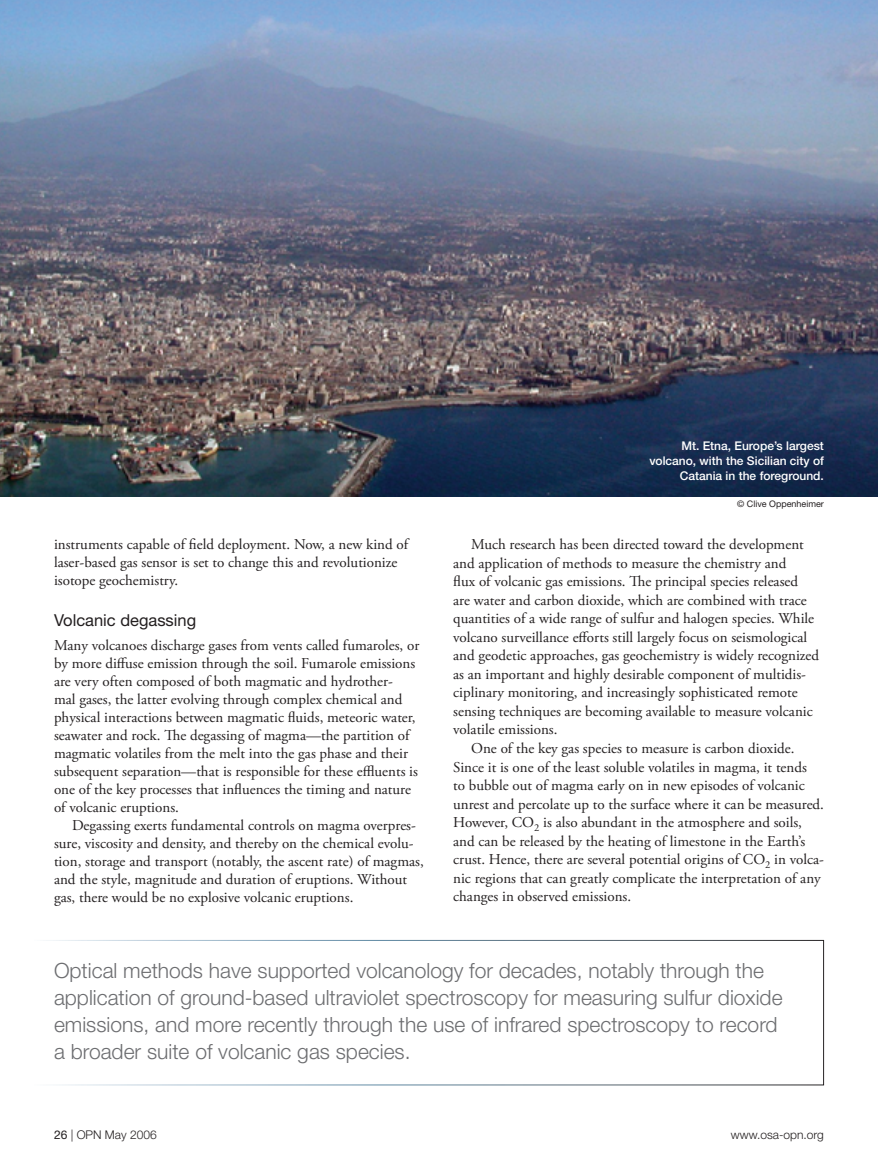
<style>
.page{position:relative;width:878px;height:1175px;background:#fff}
.page>*{position:absolute;margin:0;border:0;box-sizing:border-box;transform-origin:0 0}
.t1{font:300 21px/27px "Helvetica Neue";color:#6c6d70}
.t2{font:16.5px "Helvetica Neue";color:#231f20}
.t3{font:15px/18px "Adobe Garamond Pro";color:#231f20}
.t4{font:500 12px/15px "Helvetica Neue";color:#fff;text-align:right}
.t5{font:300 12px "Helvetica Neue";color:#231f20}
.t6{font:9px "Helvetica Neue";color:#231f20}
.s1{font-weight:400}
</style>
<div class="page">
<div style="left:32px;top:940px;width:792px;height:145px;border:1px solid #fff"></div>
<img style="left:0;top:0;width:878px;height:497px">
<p class="t4" style="left:649px;top:437px;width:176px">Mt. Etna, Europe’s largest volcano, with the Sicilian city of<br>Catania in the foreground.</p>
<p class="t3" style="left:54px;top:536px;width:355px">instruments capable of field deployment. Now, a new kind of laser-based gas sensor is set to change this and revolutionize isotope geochemistry.</p>
<p class="t2" style="left:54px;top:610px;width:144px">Volcanic degassing</p>
<p class="t3" style="left:54px;top:636px;width:367px">Many volcanoes discharge gases from vents called fumaroles, or by more diffuse emission through the soil. Fumarole emissions are very often composed of both magmatic and hydrother-<br>mal gases, the latter evolving through complex chemical and physical interactions between magmatic fluids, meteoric water, seawater and rock. The degassing of magma—the partition of magmatic volatiles from the melt into the gas phase and their subsequent separation—that is responsible for these effluents is one of the key processes that influences the timing and nature of volcanic eruptions.</p>
<p class="t3" style="left:54px;top:816px;width:371px;text-indent:18px">Degassing exerts fundamental controls on magma overpres&shy;sure, viscosity and density, and thereby on the chemical evolu&shy;tion, storage and transport (notably, the ascent rate) of magmas, and the style, magnitude and duration of eruptions. Without gas, there would be no explosive volcanic eruptions.</p>
<p class="t6" style="left:737px;top:498px;width:88px">© Clive Oppenheimer</p>
<p class="t3" style="left:471px;top:536px;width:334px">Much research has been directed toward the development</p>
<p class="t3" style="left:453px;top:554px;width:334px">and application of methods to measure the chemistry and</p>
<p class="t3" style="left:453px;top:573px;width:346px">flux of volcanic gas emissions. The principal species released</p>
<p class="t3" style="left:453px;top:591px;width:355px">are water and carbon dioxide, which are combined with trace</p>
<p class="t3" style="left:453px;top:610px;width:362px">quantities of a wide range of sulfur and halogen species. While</p>
<p class="t3" style="left:453px;top:628px;width:355px">volcano surveillance efforts still largely focus on seismological</p>
<p class="t3" style="left:453px;top:647px;width:367px">and geodetic approaches, gas geochemistry is widely recognized</p>
<p class="t3" style="left:453px;top:665px;width:354px">as an important and highly desirable component of multidis-</p>
<p class="t3" style="left:453px;top:684px;width:346px">ciplinary monitoring, and increasingly sophisticated remote</p>
<p class="t3" style="left:453px;top:702px;width:361px">sensing techniques are becoming available to measure volcanic</p>
<p class="t3" style="left:453px;top:721px;width:106px">volatile emissions.</p>
<p class="t3" style="left:471px;top:739px;width:325px">One of the key gas species to measure is carbon dioxide.</p>
<p class="t3" style="left:453px;top:758px;width:355px">Since it is one of the least soluble volatiles in magma, it tends</p>
<p class="t3" style="left:453px;top:776px;width:353px">to bubble out of magma early on in new episodes of volcanic</p>
<p class="t3" style="left:453px;top:795px;width:372px">unrest and percolate up to the surface where it can be measured.</p>
<p class="t3" style="left:453px;top:814px;width:350px">However, CO<sub>2</sub> is also abundant in the atmosphere and soils,</p>
<p class="t3" style="left:453px;top:832px;width:353px">and can be released by the heating of limestone in the Earth’s</p>
<p class="t3" style="left:453px;top:851px;width:372px">crust. Hence, there are several potential origins of CO<sub>2</sub> in volca-</p>
<p class="t3" style="left:453px;top:869px;width:369px">nic regions that can greatly complicate the interpretation of any</p>
<p class="t3" style="left:453px;top:888px;width:179px">changes in observed emissions.</p>
<p class="t1" style="left:54px;top:957px;width:730px">Optical methods have supported volcanology for decades, notably through the application of ground-based ultraviolet spectroscopy for measuring sulfur dioxide emissions, and more recently through the use of infrared spectroscopy to record a broader suite of volcanic gas species.</p>
<p class="t5" style="left:54px;top:1127px;width:104px"><span class="s1">26</span> | OPN May 2006</p>
<p class="t5" style="left:731px;top:1127px;width:94px">www.osa-opn.org</p>
</div>
